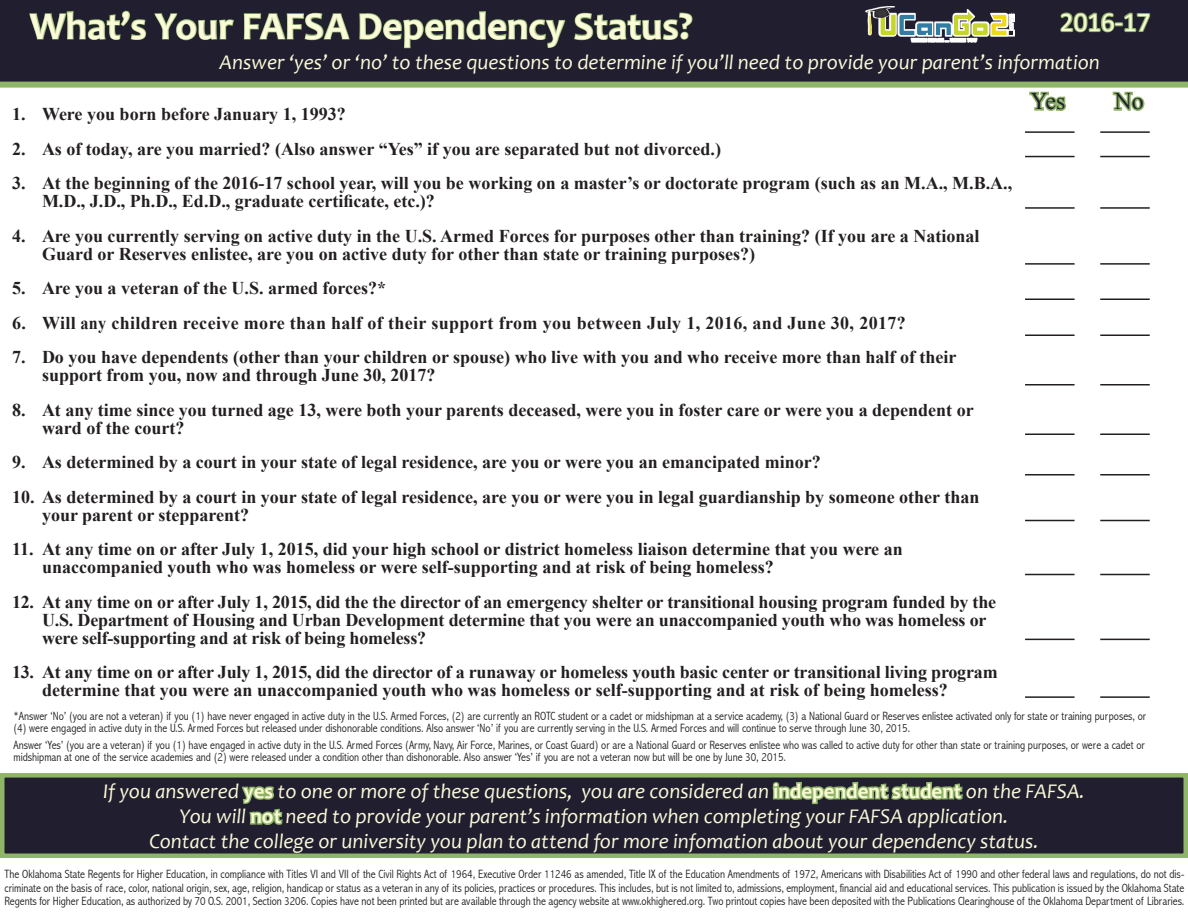
<style>
.page{position:relative;width:1188px;height:918px;background:#fff}
.page>*{position:absolute;margin:0;border:0;box-sizing:border-box;transform-origin:0 0}
.t1{font:700 39px "Candara";color:#fbfad9}
.t2{font:27px "Calibri";color:#fbfad9}
.t3{font:24px "Times New Roman";color:#211e2f}
.t4{font:italic 21px/25.2px "Candara";color:#fbfad9;text-align:center}
.t5{font:700 18px/18px "Times New Roman";color:#231f20}
.t6{font:700 18px "Times New Roman";letter-spacing:.02em;color:#231f20}
.t7{font:300 condensed 12px/12px "Abadi";color:#231f20}
.s1{font-weight:700;font-size:30px;color:#8fb568}
.s2{font-weight:700;font-style:normal}
</style>
<div class="page">
<svg style="left:0;top:0;width:1188px;height:88px;background:#2c2d35"></svg>
<svg style="left:29px;top:10px;width:118px;height:31px;background:#3c443d"></svg>
<svg style="left:154px;top:12px;width:81px;height:29px;background:#39403b"></svg>
<svg style="left:243px;top:12px;width:107px;height:29px;background:#3e463e"></svg>
<svg style="left:359px;top:10px;width:207px;height:39px;background:#363b3a"></svg>
<svg style="left:573px;top:12px;width:120px;height:29px;background:#3e463e"></svg>
<svg style="left:1059px;top:11px;width:79px;height:23px;background:#526148"></svg>
<svg style="left:1029px;top:91px;width:37px;height:20px"></svg>
<svg style="left:1112px;top:91px;width:33px;height:20px"></svg>
<hr style="left:1025px;top:131px;width:50px;height:2px;background:#231f20">
<hr style="left:1100px;top:131px;width:50px;height:2px;background:#231f20">
<hr style="left:1025px;top:156px;width:50px;height:1px;background:#231f20">
<hr style="left:1100px;top:156px;width:50px;height:1px;background:#231f20">
<hr style="left:1025px;top:207px;width:50px;height:2px;background:#231f20">
<hr style="left:1025px;top:263px;width:50px;height:2px;background:#231f20">
<hr style="left:1025px;top:298px;width:50px;height:2px;background:#231f20">
<hr style="left:1025px;top:334px;width:50px;height:2px;background:#231f20">
<hr style="left:1025px;top:384px;width:50px;height:2px;background:#231f20">
<hr style="left:1025px;top:474px;width:50px;height:2px;background:#231f20">
<hr style="left:1025px;top:434px;width:50px;height:1px;background:#231f20">
<hr style="left:1025px;top:520px;width:50px;height:1px;background:#231f20">
<hr style="left:1025px;top:574px;width:50px;height:1px;background:#231f20">
<hr style="left:1100px;top:574px;width:50px;height:1px;background:#231f20">
<hr style="left:1100px;top:639px;width:50px;height:1px;background:#231f20">
<hr style="left:1100px;top:696px;width:50px;height:2px;background:#231f20">
<hr style="left:1100px;top:207px;width:50px;height:2px;background:#231f20">
<hr style="left:1100px;top:263px;width:50px;height:2px;background:#231f20">
<hr style="left:1100px;top:298px;width:50px;height:2px;background:#231f20">
<hr style="left:1100px;top:334px;width:50px;height:2px;background:#231f20">
<hr style="left:1100px;top:384px;width:50px;height:2px;background:#231f20">
<hr style="left:1100px;top:434px;width:50px;height:1px;background:#231f20">
<hr style="left:1100px;top:520px;width:50px;height:1px;background:#231f20">
<hr style="left:1025px;top:639px;width:50px;height:1px;background:#231f20">
<hr style="left:1025px;top:696px;width:50px;height:2px;background:#231f20">
<hr style="left:1100px;top:474px;width:50px;height:2px;background:#231f20">
<div style="left:2px;top:775px;width:1184px;height:81px;background:#211e2f"></div>
<svg style="left:772px;top:781px;width:191px;height:24px"></svg>
<svg style="left:241px;top:786px;width:42px;height:39px"></svg>
<div style="left:0;top:773px;width:1188px;height:85px;border:4px solid #8fb568"></div>
<svg style="left:866px;top:6px;width:149px;height:37px"></svg>
<svg style="left:867px;top:7px;width:147px;height:35px"></svg>
<h1 class="t1" style="left:30px;top:2px;width:664px">What’s Your FAFSA Dependency Status?</h1>
<h3 class="t2" style="left:1060px;top:5px;width:93px">2016-1<span class="s1">7</span>7</h3>
<h2 class="t4" style="left:220px;top:50px;width:882px">Answer ‘yes’ or ‘no’ to these questions to determine if you’ll need to provide your parent’s information</h2>
<p class="t5" style="left:12px;top:105px;width:335px">1. Were you born before January 1, 1993?</p>
<p class="t5" style="left:12px;top:139px;width:711px">2. As of today, are you married? (Also answer “Yes” if you are separated but not divorced.)</p>
<p class="t5" style="left:42px;top:174px;width:972px;text-indent:-30px">3. At the beginning of the 2016-17 school year, will you be working on a master’s or doctorate program (such as an M.A., M.B.A.,<br>M.D., J.D., Ph.D., Ed.D., graduate certificate, etc.)?</p>
<p class="t5" style="left:42px;top:226px;width:939px;text-indent:-30px">4. Are you currently serving on active duty in the U.S. Armed Forces for purposes other than training? (If you are a National<br>Guard or Reserves enlistee, are you on active duty for other than state or training purposes?)</p>
<p class="t5" style="left:12px;top:279px;width:376px">5. Are you a veteran of the U.S. armed forces?*</p>
<p class="t6" style="left:12px;top:310px;width:895px">6. Will any children receive more than half of their support from you between July 1, 2016, and June 30, 2017?</p>
<p class="t5" style="left:42px;top:348px;width:916px;text-indent:-30px">7. Do you have dependents (other than your children or spouse) who live with you and who receive more than half of their support from you, now and through June 30, 2017?</p>
<p class="t5" style="left:42px;top:400px;width:933px;text-indent:-30px">8. At any time since you turned age 13, were both your parents deceased, were you in foster care or were you a dependent or ward of the court?</p>
<p class="t5" style="left:12px;top:453px;width:810px">9. As determined by a court in your state of legal residence, are you or were you an emancipated minor?</p>
<p class="t5" style="left:42px;top:487px;width:939px;text-indent:-30px">10. As determined by a court in your state of legal residence, are you or were you in legal guardianship by someone other than your parent or stepparent?</p>
<p class="t5" style="left:42px;top:540px;width:862px;text-indent:-30px">11. At any time on or after July 1, 2015, did your high school or district homeless liaison determine that you were an unaccompanied youth who was homeless or were self-supporting and at risk of being homeless?</p>
<p class="t5" style="left:42px;top:592px;width:956px;text-indent:-30px">12. At any time on or after July 1, 2015, did the the director of an emergency shelter or transitional housing program funded by the<br>U.S. Department of Housing and Urban Development determine that you were an unaccompanied youth who was homeless or were self-supporting and at risk of being homeless?</p>
<p class="t5" style="left:42px;top:663px;width:957px;text-indent:-30px">13. At any time on or after July 1, 2015, did the director of a runaway or homeless youth basic center or transitional living program determine that you were an unaccompanied youth who was homeless or self-supporting and at risk of being homeless?</p>
<h3 class="t3" style="left:1030px;top:85px;width:36px">Yes</h3>
<h3 class="t3" style="left:1114px;top:85px;width:31px">No</h3>
<p class="t7" style="left:13px;top:710px;width:1134px">*Answer ‘No’ (you are not a veteran) if you (1) have never engaged in active duty in the U.S. Armed Forces, (2) are currently an ROTC student or a cadet or midshipman at a service academy, (3) a National Guard or Reserves enlistee activated only for state or training purposes, or (4) were engaged in active duty in the U.S. Armed Forces but released under dishonorable conditions. Also answer ‘No’ if you are currently serving in the U.S. Armed Forces and will continue to serve through June 30, 2015.</p>
<p class="t7" style="left:13px;top:739px;width:1133px">Answer ‘Yes’ (you are a veteran) if you (1) have engaged in active duty in the U.S. Armed Forces (Army, Navy, Air Force, Marines, or Coast Guard) or are a National Guard or Reserves enlistee who was called to active duty for other than state or training purposes, or were a cadet or midshipman at one of the service academies and (2) were released under a condition other than dishonorable. Also answer ‘Yes’ if you are not a veteran now but will be one by June 30, 2015.</p>
<p class="t4" style="left:103px;top:778px;width:983px">If you answered <span class="s2">yes</span> to one or more of these questions, you are considered an <span class="s2">independent student</span> on the FAFSA.<br>You will <span class="s2">not</span> need to provide your parent’s information when completing your FAFSA application.</p>
<p class="t4" style="left:149px;top:829px;width:891px">Contact the college or university you plan to attend for more infomation about your dependency status.</p>
<p class="t7" style="left:4px;top:868px;width:1181px;line-height:13.5px;text-align:justify">The Oklahoma State Regents for Higher Education, in compliance with Titles VI and VII of the Civil Rights Act of 1964, Executive Order 11246 as amended, Title IX of the Education Amendments of 1972, Americans with Disabilities Act of 1990 and other federal laws and regulations, do not dis&shy;criminate on the basis of race, color, national origin, sex, age, religion, handicap or status as a veteran in any of its policies, practices or procedures. This includes, but is not limited to, admissions, employment, financial aid and educational services. This publication is issued by the Oklahoma State Regents for Higher Education, as authorized by 70 O.S. 2001, Section 3206. Copies have not been printed but are available through the agency website at www.okhighered.org. Two printout copies have been deposited with the Publications Clearinghouse of the Oklahoma Department of Libraries.</p>
</div>
